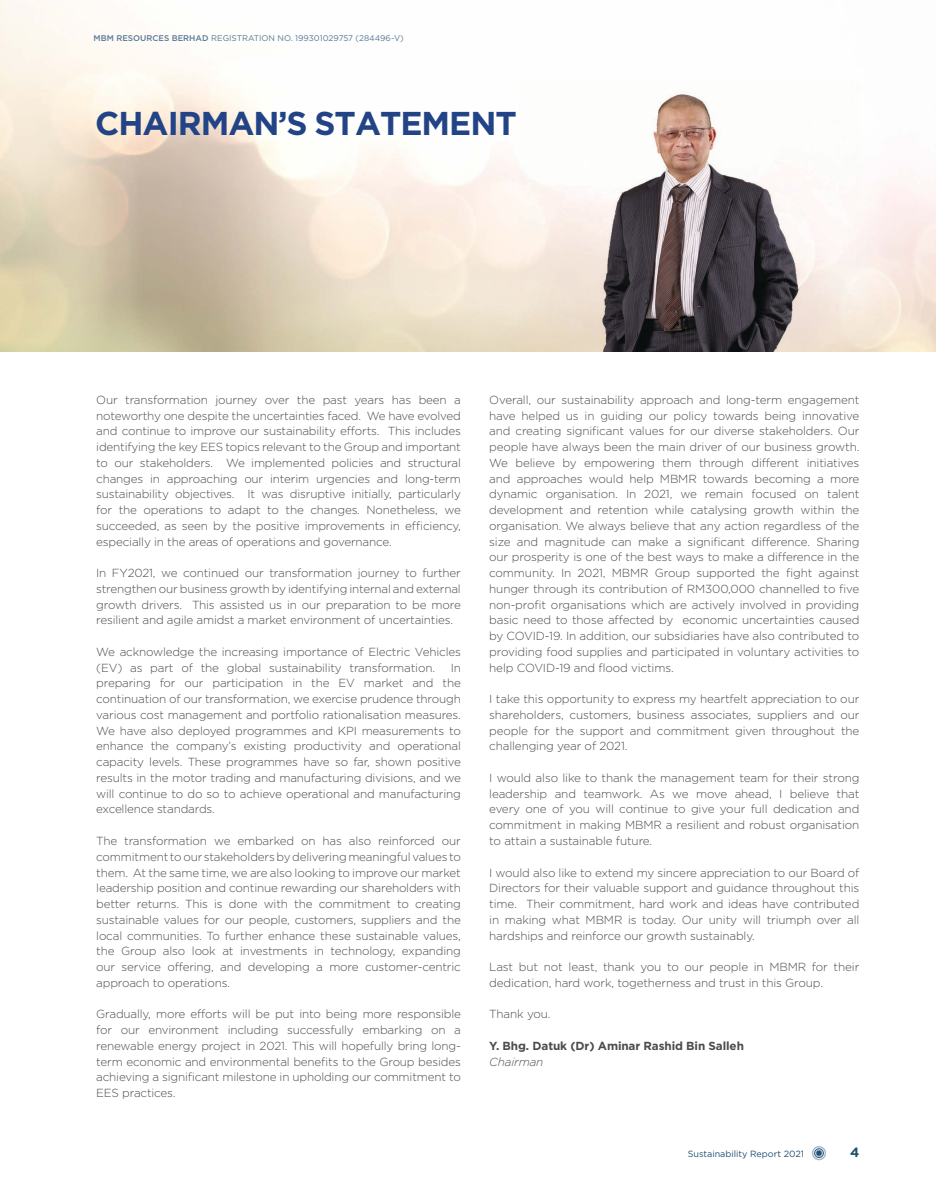
<style>
.page{position:relative;width:936px;height:1191px;background:#fff}
.page>*{position:absolute;margin:0;border:0;box-sizing:border-box;transform-origin:0 0}
.t1{font:700 33px "Gotham Pro";letter-spacing:-.03em;color:#224386}
.t2{font:700 13.5px "Gotham Pro";color:#205171}
.t3{font:300 11.7px/15.8px "Gotham Pro";letter-spacing:-.015em;color:#4b4c4d;text-align:justify}
.t4{font:700 11.7px "Gotham Pro";letter-spacing:-.01em;color:#4b4c4d}
.t5{font:italic 300 11.7px "Gotham Pro";letter-spacing:-.01em;color:#4b4c4d}
.t6{font:9px "Gotham Pro";color:#205171}
.t7{font:8.25px "Gotham Pro";color:#577896}
.s1{font-weight:500}
</style>
<div class="page">
<svg style="left:814px;top:1148px;width:9px;height:10px"></svg>
<div style="left:811px;top:1146px;width:15px;height:14px;border:1px solid #a9bacd;border-radius:50%"></div>
<div style="left:814px;top:1149px;width:9px;height:8px;border:1px solid #a9bacd;border-radius:50%"></div>
<img style="left:519px;top:80px;width:340px;height:272px">
<p class="t7" style="left:94px;top:34px;width:312px"><span class="s1">MBM RESOURCES BERHAD</span> REGISTRATION NO. 199301029757 (284496-V)</p>
<h1 class="t1" style="left:95px;top:104px;width:423px">CHAIRMAN’S STATEMENT</h1>
<p class="t3" style="left:96px;top:392px;width:366px">Our transformation journey over the past years has been a noteworthy one despite the uncertainties faced. We have evolved and continue to improve our sustainability efforts. This includes identifying the key EES topics relevant to the Group and important to our stakeholders. We implemented policies and structural changes in approaching our interim urgencies and long-term sustainability objectives. It was disruptive initially, particularly for the operations to adapt to the changes. Nonetheless, we succeeded, as seen by the positive improvements in efficiency, especially in the areas of operations and governance.</p>
<p class="t3" style="left:96px;top:565px;width:366px">In FY2021, we continued our transformation journey to further strengthen our business growth by identifying internal and external growth drivers. This assisted us in our preparation to be more resilient and agile amidst a market environment of uncertainties.</p>
<p class="t3" style="left:96px;top:644px;width:366px">We acknowledge the increasing importance of Electric Vehicles (EV) as part of the global sustainability transformation.</p>
<p class="t3" style="left:96px;top:660px;width:366px;text-indent:354px">In preparing for our participation in the EV market and the continuation of our transformation, we exercise prudence through various cost management and portfolio rationalisation measures.<br>We have also deployed programmes and KPI measurements to enhance the company’s existing productivity and operational capacity levels. These programmes have so far, shown positive results in the motor trading and manufacturing divisions, and we will continue to do so to achieve operational and manufacturing excellence standards.</p>
<p class="t3" style="left:96px;top:833px;width:366px">The transformation we embarked on has also reinforced our commitment to our stakeholders by delivering meaningful values to them. At the same time, we are also looking to improve our market leadership position and continue rewarding our shareholders with better returns. This is done with the commitment to creating sustainable values for our people, customers, suppliers and the local communities. To further enhance these sustainable values, the Group also look at investments in technology, expanding our service offering, and developing a more customer-centric approach to operations.</p>
<p class="t3" style="left:96px;top:1006px;width:366px">Gradually, more efforts will be put into being more responsible for our environment including successfully embarking on a renewable energy project in 2021. This will hopefully bring long&shy;term economic and environmental benefits to the Group besides achieving a significant milestone in upholding our commitment to EES practices.</p>
<p class="t3" style="left:489px;top:392px;width:371px">Overall, our sustainability approach and long-term engagement have helped us in guiding our policy towards being innovative and creating significant values for our diverse stakeholders. Our people have always been the main driver of our business growth.<br>We believe by empowering them through different initiatives and approaches would help MBMR towards becoming a more dynamic organisation. In 2021, we remain focused on talent development and retention while catalysing growth within the organisation. We always believe that any action regardless of the size and magnitude can make a significant difference. Sharing our prosperity is one of the best ways to make a difference in the community. In 2021, MBMR Group supported the fight against hunger through its contribution of RM300,000 channelled to five non-profit organisations which are actively involved in providing basic need to those affected by economic uncertainties caused by COVID-19. In addition, our subsidiaries have also contributed to providing food supplies and participated in voluntary activities to help COVID-19 and flood victims.</p>
<p class="t3" style="left:489px;top:691px;width:371px">I take this opportunity to express my heartfelt appreciation to our shareholders, customers, business associates, suppliers and our people for the support and commitment given throughout the challenging year of 2021.</p>
<p class="t3" style="left:489px;top:770px;width:371px">I would also like to thank the management team for their strong leadership and teamwork. As we move ahead, I believe that every one of you will continue to give your full dedication and commitment in making MBMR a resilient and robust organisation to attain a sustainable future.</p>
<p class="t3" style="left:489px;top:864px;width:371px">I would also like to extend my sincere appreciation to our Board of Directors for their valuable support and guidance throughout this time. Their commitment, hard work and ideas have contributed in making what MBMR is today. Our unity will triumph over all hardships and reinforce our growth sustainably.</p>
<p class="t3" style="left:489px;top:959px;width:371px">Last but not least, thank you to our people in MBMR for their dedication, hard work, togetherness and trust in this Group.</p>
<p class="t3" style="left:489px;top:1006px;width:63px">Thank you.</p>
<p class="t4" style="left:489px;top:1039px;width:256px">Y. Bhg. Datuk (Dr) Aminar Rashid Bin Salleh</p>
<p class="t5" style="left:489px;top:1055px;width:56px">Chairman</p>
<p class="t6" style="left:687px;top:1148px;width:118px">Sustainability Report 2021</p>
<p class="t2" style="left:850px;top:1144px;width:11px">4</p>
</div>
